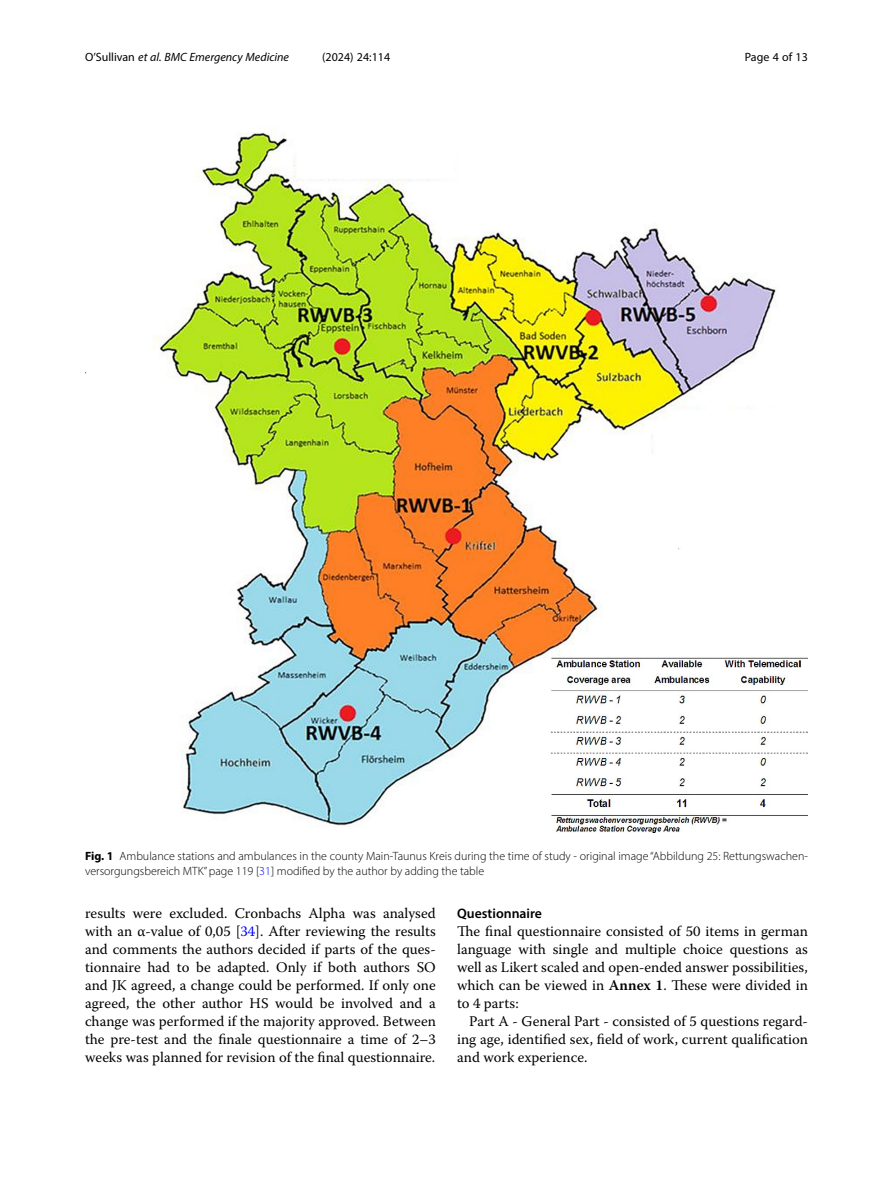
<style>
.page{position:relative;width:893px;height:1191px;background:#fff}
.page>*{position:absolute;margin:0;border:0;box-sizing:border-box;transform-origin:0 0}
.Body_Text_Indent{font:14.7px/18px "Warnock Pro";color:#000;text-align:justify}
.Body_Text{font:14.7px/18px "Warnock Pro";color:#000;text-align:justify}
.Head_2{font:600 13.8px "Myriad Pro";color:#000}
.Figure_Caption{font:300 12px/15px "Myriad Pro";color:#000}
.t1{font:italic 12px "Myriad Pro";color:#000}
.t2{font:12px "Myriad Pro";color:#000}
.s1{font-style:normal}
.s2{font-weight:700}
.s3{color:#00f}
.s4{font-weight:600}
</style>
<div class="page">
<img style="left:85px;top:128px;width:723px;height:704px">
<p class="t1" style="left:85px;top:50px;width:206px"><span class="s1">O’Sullivan</span> et al. BMC Emergency Medicine</p>
<p class="t2" style="left:322px;top:50px;width:70px">(2024) 24:114</p>
<p class="t2" style="left:745px;top:50px;width:65px">Page 4 of 13</p>
<p class="Figure_Caption" style="left:85px;top:848px;width:724px"><span class="s2">Fig. 1</span> Ambulance stations and ambulances in the county Main-Taunus Kreis during the time of study - original image “Abbildung 25: Rettungswachen&shy;versorgungsbereich MTK” page 119 [<span class="s3">31</span>] modified by the author by adding the table</p>
<p class="Body_Text_Indent" style="left:85px;top:904px;width:352px">results were excluded. Cronbachs Alpha was analysed with an α-value of 0,05 [<span class="s3">34</span>]. After reviewing the results and comments the authors decided if parts of the ques&shy;tionnaire had to be adapted. Only if both authors SO and JK agreed, a change could be performed. If only one agreed, the other author HS would be involved and a change was performed if the majority approved. Between the pre-test and the finale questionnaire a time of 2–3 weeks was planned for revision of the final questionnaire.</p>
<p class="Head_2" style="left:457px;top:905px;width:86px">Questionnaire</p>
<p class="Body_Text" style="left:457px;top:922px;width:352px">The final questionnaire consisted of 50 items in german language with single and multiple choice questions as well as Likert scaled and open-ended answer possibilities, which can be viewed in <span class="s4">Annex 1</span>. These were divided in to 4 parts:</p>
<p class="Body_Text_Indent" style="left:457px;top:1012px;width:352px;text-indent:12px">Part A - General Part - consisted of 5 questions regard&shy;ing age, identified sex, field of work, current qualification and work experience.</p>
</div>
